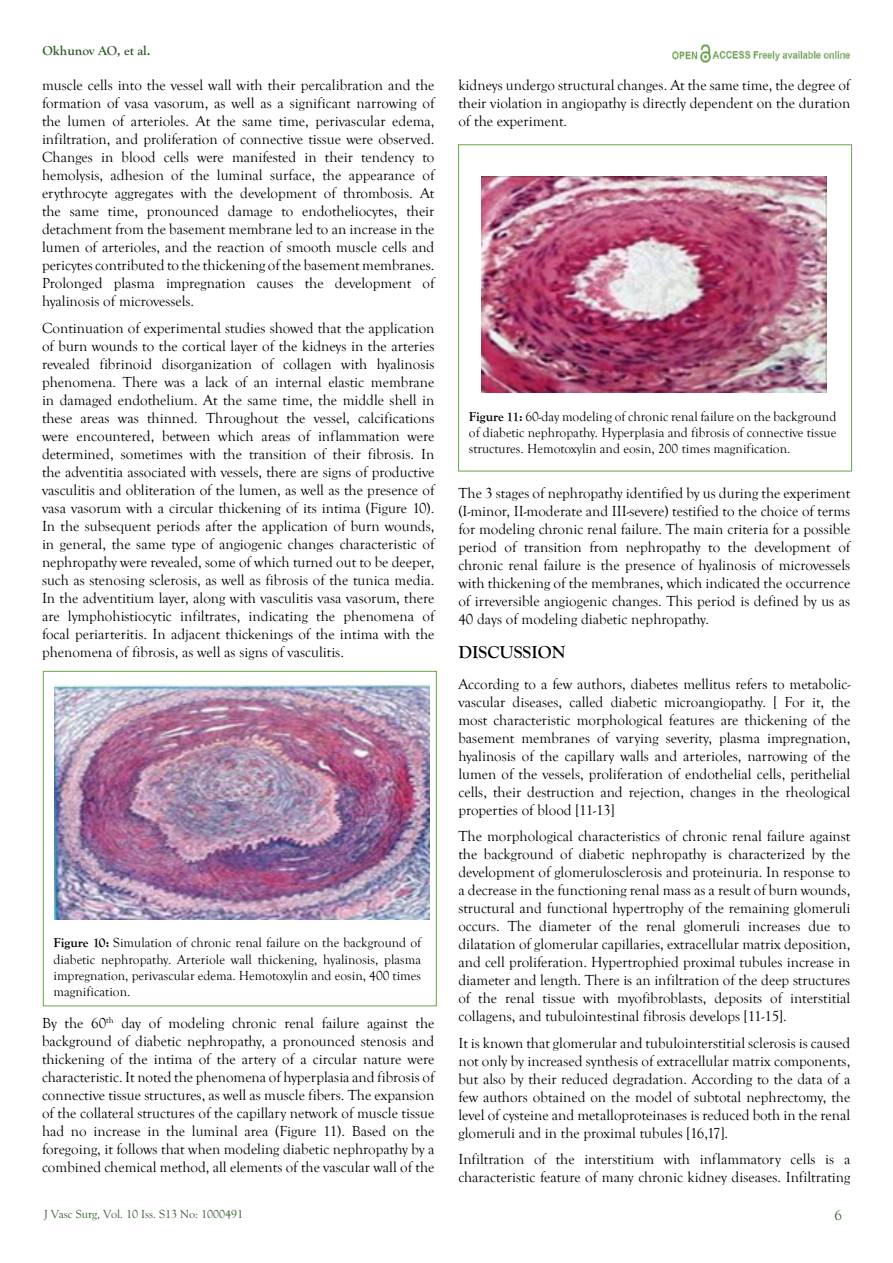
<style>
.page{position:relative;width:893px;height:1263px;background:#fff}
.page>*{position:absolute;margin:0;border:0;box-sizing:border-box;transform-origin:0 0}
.t1{font:700 18px "Goudy Old Style T";color:#000}
.t2{font:15px/18px "Goudy Old Style T";color:#000;text-align:justify}
.t3{font:15px "Goudy Old Style T";color:#2f5b28}
.t4{font:13.5px/16.2px "Goudy Old Style T";color:#000;text-align:justify}
.t5{font:700 13.5px "Goudy Old Style T";color:#2f5b28}
.t6{font:12px "Goudy Old Style T";color:#2f5b28}
.s1{font-weight:700}
</style>
<div class="page">
<img style="left:672px;top:44px;width:178px;height:19px">
<div style="left:43px;top:671px;width:393px;height:335px;border:1px solid #67a747"></div>
<img style="left:54px;top:684px;width:375px;height:236px">
<img style="left:482px;top:176px;width:345px;height:216px">
<p class="t5" style="left:43px;top:43px;width:109px">Okhunov AO, et al.</p>
<p class="t2" style="left:42px;top:77px;width:394px">muscle cells into the vessel wall with their percalibration and the formation of vasa vasorum, as well as a significant narrowing of the lumen of arterioles. At the same time, perivascular edema, infiltration, and proliferation of connective tissue were observed.<br>Changes in blood cells were manifested in their tendency to hemolysis, adhesion of the luminal surface, the appearance of erythrocyte aggregates with the development of thrombosis. At the same time, pronounced damage to endotheliocytes, their detachment from the basement membrane led to an increase in the lumen of arterioles, and the reaction of smooth muscle cells and pericytes contributed to the thickening of the basement membranes.<br>Prolonged plasma impregnation causes the development of hyalinosis of microvessels.</p>
<p class="t2" style="left:42px;top:319px;width:394px">Continuation of experimental studies showed that the application of burn wounds to the cortical layer of the kidneys in the arteries revealed fibrinoid disorganization of collagen with hyalinosis phenomena. There was a lack of an internal elastic membrane in damaged endothelium. At the same time, the middle shell in these areas was thinned. Throughout the vessel, calcifications were encountered, between which areas of inflammation were determined, sometimes with the transition of their fibrosis. In the adventitia associated with vessels, there are signs of productive vasculitis and obliteration of the lumen, as well as the presence of vasa vasorum with a circular thickening of its intima (Figure 10).<br>In the subsequent periods after the application of burn wounds, in general, the same type of angiogenic changes characteristic of nephropathy were revealed, some of which turned out to be deeper, such as stenosing sclerosis, as well as fibrosis of the tunica media.<br>In the adventitium layer, along with vasculitis vasa vasorum, there are lymphohistiocytic infiltrates, indicating the phenomena of focal periarteritis. In adjacent thickenings of the intima with the phenomena of fibrosis, as well as signs of vasculitis.</p>
<p class="t4" style="left:54px;top:935px;width:369px"><span class="s1">Figure 10:</span> Simulation of chronic renal failure on the background of diabetic nephropathy. Arteriole wall thickening, hyalinosis, plasma impregnation, perivascular edema. Hemotoxylin and eosin, 400 times magnification.</p>
<p class="t2" style="left:42px;top:1014px;width:394px">By the 60<sup>th</sup> day of modeling chronic renal failure against the background of diabetic nephropathy, a pronounced stenosis and thickening of the intima of the artery of a circular nature were characteristic. It noted the phenomena of hyperplasia and fibrosis of connective tissue structures, as well as muscle fibers. The expansion of the collateral structures of the capillary network of muscle tissue had no increase in the luminal area (Figure 11). Based on the foregoing, it follows that when modeling diabetic nephropathy by a combined chemical method, all elements of the vascular wall of the</p>
<p class="t6" style="left:44px;top:1207px;width:201px">J Vasc Surg, Vol. 10 Iss. S13 No: 1000491</p>
<p class="t2" style="left:458px;top:77px;width:393px">kidneys undergo structural changes. At the same time, the degree of their violation in angiopathy is directly dependent on the duration of the experiment.</p>
<p class="t4" style="left:469px;top:409px;width:369px"><span class="s1">Figure 11:</span> 60-day modeling of chronic renal failure on the background of diabetic nephropathy. Hyperplasia and fibrosis of connective tissue structures. Hemotoxylin and eosin, 200 times magnification.</p>
<p class="t2" style="left:458px;top:484px;width:393px">The 3 stages of nephropathy identified by us during the experiment (I-minor, II-moderate and III-severe) testified to the choice of terms for modeling chronic renal failure. The main criteria for a possible period of transition from nephropathy to the development of chronic renal failure is the presence of hyalinosis of microvessels with thickening of the membranes, which indicated the occurrence of irreversible angiogenic changes. This period is defined by us as 40 days of modeling diabetic nephropathy.</p>
<p class="t1" style="left:458px;top:642px;width:108px">DISCUSSION</p>
<p class="t2" style="left:458px;top:675px;width:393px">According to a few authors, diabetes mellitus refers to metabolic&shy;vascular diseases, called diabetic microangiopathy. [ For it, the most characteristic morphological features are thickening of the basement membranes of varying severity, plasma impregnation, hyalinosis of the capillary walls and arterioles, narrowing of the lumen of the vessels, proliferation of endothelial cells, perithelial cells, their destruction and rejection, changes in the rheological properties of blood [11-13]</p>
<p class="t2" style="left:458px;top:827px;width:393px">The morphological characteristics of chronic renal failure against the background of diabetic nephropathy is characterized by the development of glomerulosclerosis and proteinuria. In response to a decrease in the functioning renal mass as a result of burn wounds, structural and functional hypertrophy of the remaining glomeruli occurs. The diameter of the renal glomeruli increases due to dilatation of glomerular capillaries, extracellular matrix deposition, and cell proliferation. Hypertrophied proximal tubules increase in diameter and length. There is an infiltration of the deep structures of the renal tissue with myofibroblasts, deposits of interstitial collagens, and tubulointestinal fibrosis develops [11-15].</p>
<p class="t2" style="left:458px;top:1034px;width:393px">It is known that glomerular and tubulointerstitial sclerosis is caused not only by increased synthesis of extracellular matrix components, but also by their reduced degradation. According to the data of a few authors obtained on the model of subtotal nephrectomy, the level of cysteine and metalloproteinases is reduced both in the renal glomeruli and in the proximal tubules [16,17].</p>
<p class="t2" style="left:458px;top:1150px;width:393px">Infiltration of the interstitium with inflammatory cells is a characteristic feature of many chronic kidney diseases. Infiltrating</p>
<p class="t3" style="left:834px;top:1207px;width:9px">6</p>
</div>
